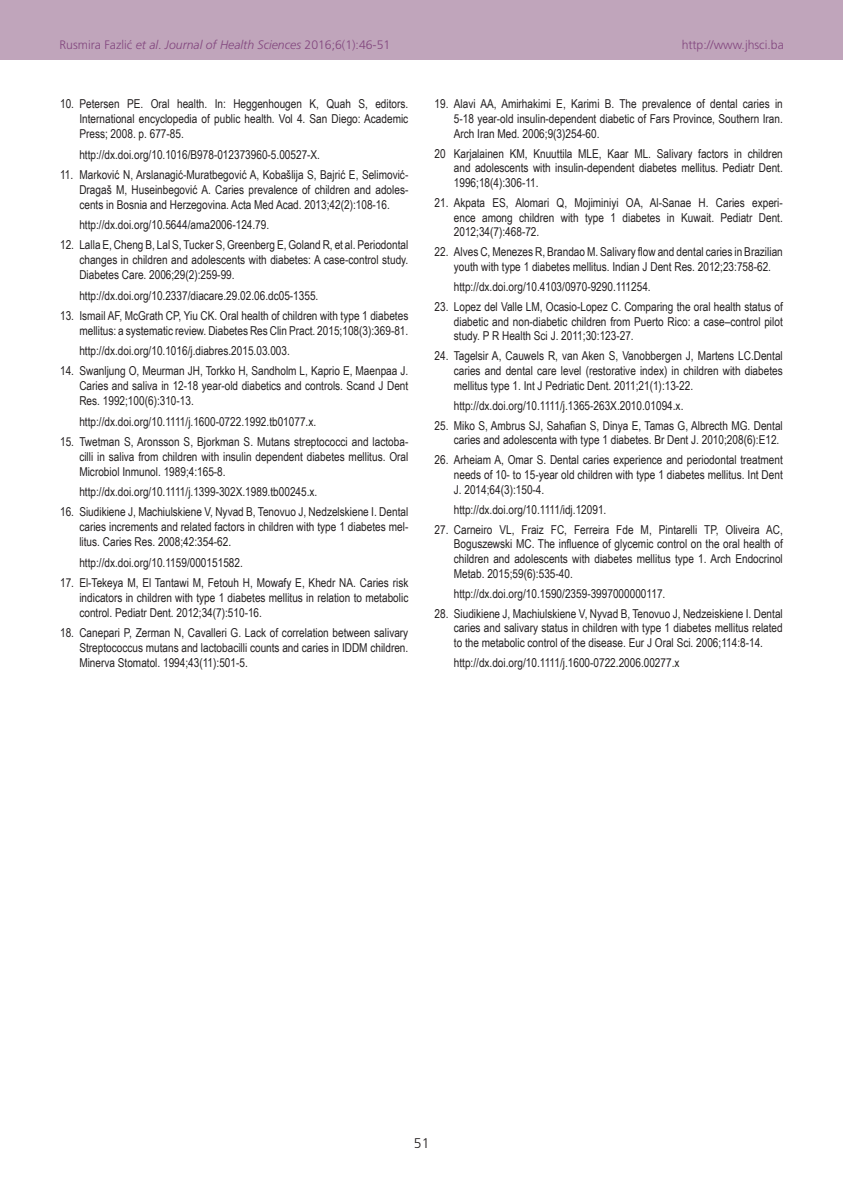
<style>
.page{position:relative;width:843px;height:1191px;background:#fff}
.page>*{position:absolute;margin:0;border:0;box-sizing:border-box;transform-origin:0 0}
.t1{font:300 14px "Frutiger CE";color:#231f20}
.REF{font:12.25px/14.7px "Arial Narrow";color:#231f20;text-align:justify}
.t2{font:300 12.25px "Frutiger CE";color:#82467e}
.s1{font-style:italic}
</style>
<div class="page">
<div style="left:0;top:0;width:843px;height:60px;background:#c0a5bb"></div>
<p class="t2" style="left:60px;top:37px;width:332px">Rusmira Fazlić <span class="s1">et al</span>. <span class="s1">Journal of Health Sciences</span> 2016;6(1):46-51</p>
<p class="t2" style="left:682px;top:37px;width:104px">http://www.jhsci.ba</p>
<p class="REF" style="left:79px;top:96px;width:330px;text-indent:-19px">10. Petersen PE. Oral health. In: Heggenhougen K, Quah S, editors.<br>International encyclopedia of public health. Vol 4. San Diego: Academic Press; 2008. p. 677-85.</p>
<p class="REF" style="left:79px;top:146px;width:242px">http://dx.doi.org/10.1016/B978-012373960-5.00527-X.</p>
<p class="REF" style="left:79px;top:166px;width:330px;text-indent:-19px">11. Marković N, Arslanagić-Muratbegović A, Kobašlija S, Bajrić E, Selimović-Dragaš M, Huseinbegović A. Caries prevalence of children and adoles&shy;cents in Bosnia and Herzegovina. Acta Med Acad. 2013;42(2):108-16.</p>
<p class="REF" style="left:79px;top:217px;width:191px">http://dx.doi.org/10.5644/ama2006-124.79.</p>
<p class="REF" style="left:79px;top:237px;width:330px;text-indent:-19px">12. Lalla E, Cheng B, Lal S, Tucker S, Greenberg E, Goland R, et al. Periodontal changes in children and adolescents with diabetes: A case-control study.<br>Diabetes Care. 2006;29(2):259-99.</p>
<p class="REF" style="left:79px;top:287px;width:241px">http://dx.doi.org/10.2337/diacare.29.02.06.dc05-1355.</p>
<p class="REF" style="left:60px;top:307px;width:350px;text-align:right">13. Ismail AF, McGrath CP, Yiu CK. Oral health of children with type 1 diabetes mellitus: a systematic review. Diabetes Res Clin Pract. 2015;108(3):369-81.</p>
<p class="REF" style="left:79px;top:343px;width:212px">http://dx.doi.org/10.1016/j.diabres.2015.03.003.</p>
<p class="REF" style="left:79px;top:363px;width:330px;text-indent:-19px">14. Swanljung O, Meurman JH, Torkko H, Sandholm L, Kaprio E, Maenpaa J.<br>Caries and saliva in 12-18 year-old diabetics and controls. Scand J Dent Res. 1992;100(6):310-13.</p>
<p class="REF" style="left:79px;top:413px;width:238px">http://dx.doi.org/10.1111/j.1600-0722.1992.tb01077.x.</p>
<p class="REF" style="left:79px;top:433px;width:330px;text-indent:-19px">15. Twetman S, Aronsson S, Bjorkman S. Mutans streptococci and lactoba&shy;cilli in saliva from children with insulin dependent diabetes mellitus. Oral Microbiol Inmunol. 1989;4:165-8.</p>
<p class="REF" style="left:79px;top:484px;width:239px">http://dx.doi.org/10.1111/j.1399-302X.1989.tb00245.x.</p>
<p class="REF" style="left:79px;top:504px;width:330px;text-indent:-19px">16. Siudikiene J, Machiulskiene V, Nyvad B, Tenovuo J, Nedzelskiene I. Dental caries increments and related factors in children with type 1 diabetes mel&shy;litus. Caries Res. 2008;42:354-62.</p>
<p class="REF" style="left:79px;top:554px;width:165px">http://dx.doi.org/10.1159/000151582.</p>
<p class="REF" style="left:79px;top:574px;width:330px;text-indent:-19px">17. El-Tekeya M, El Tantawi M, Fetouh H, Mowafy E, Khedr NA. Caries risk indicators in children with type 1 diabetes mellitus in relation to metabolic control. Pediatr Dent. 2012;34(7):510-16.</p>
<p class="REF" style="left:79px;top:625px;width:330px;text-indent:-19px">18. Canepari P, Zerman N, Cavalleri G. Lack of correlation between salivary Streptococcus mutans and lactobacilli counts and caries in IDDM children.<br>Minerva Stomatol. 1994;43(11):501-5.</p>
<p class="REF" style="left:454px;top:96px;width:330px;text-indent:-19px">19. Alavi AA, Amirhakimi E, Karimi B. The prevalence of dental caries in 5-18 year-old insulin-dependent diabetic of Fars Province, Southern Iran.<br>Arch Iran Med. 2006;9(3)254-60.</p>
<p class="REF" style="left:454px;top:145px;width:330px;text-indent:-19px">20 Karjalainen KM, Knuuttila MLE, Kaar ML. Salivary factors in children and adolescents with insulin-dependent diabetes mellitus. Pediatr Dent.<br>1996;18(4):306-11.</p>
<p class="REF" style="left:454px;top:195px;width:330px;text-indent:-19px">21. Akpata ES, Alomari Q, Mojiminiyi OA, Al-Sanae H. Caries experi&shy;ence among children with type 1 diabetes in Kuwait. Pediatr Dent.<br>2012;34(7):468-72.</p>
<p class="REF" style="left:454px;top:244px;width:330px;text-indent:-19px">22. Alves C, Menezes R, Brandao M. Salivary flow and dental caries in Brazilian youth with type 1 diabetes mellitus. Indian J Dent Res. 2012;23:758-62.</p>
<p class="REF" style="left:454px;top:279px;width:198px">http://dx.doi.org/10.4103/0970-9290.111254.</p>
<p class="REF" style="left:454px;top:299px;width:330px;text-indent:-19px">23. Lopez del Valle LM, Ocasio-Lopez C. Comparing the oral health status of diabetic and non-diabetic children from Puerto Rico: a case–control pilot study. P R Health Sci J. 2011;30:123-27.</p>
<p class="REF" style="left:454px;top:348px;width:330px;text-indent:-19px">24. Tagelsir A, Cauwels R, van Aken S, Vanobbergen J, Martens LC.Dental caries and dental care level (restorative index) in children with diabetes mellitus type 1. Int J Pedriatic Dent. 2011;21(1):13-22.</p>
<p class="REF" style="left:454px;top:397px;width:231px">http://dx.doi.org/10.1111/j.1365-263X.2010.01094.x.</p>
<p class="REF" style="left:435px;top:417px;width:350px;text-align:right">25. Miko S, Ambrus SJ, Sahafian S, Dinya E, Tamas G, Albrecth MG. Dental caries and adolescenta with type 1 diabetes. Br Dent J. 2010;208(6):E12.</p>
<p class="REF" style="left:454px;top:452px;width:330px;text-indent:-19px">26. Arheiam A, Omar S. Dental caries experience and periodontal treatment needs of 10- to 15-year old children with type 1 diabetes mellitus. Int Dent J. 2014;64(3):150-4.</p>
<p class="REF" style="left:454px;top:501px;width:154px">http://dx.doi.org/10.1111/idj.12091.</p>
<p class="REF" style="left:454px;top:521px;width:330px;text-indent:-19px">27. Carneiro VL, Fraiz FC, Ferreira Fde M, Pintarelli TP, Oliveira AC, Boguszewski MC. The influence of glycemic control on the oral health of children and adolescents with diabetes mellitus type 1. Arch Endocrinol Metab. 2015;59(6):535-40.</p>
<p class="REF" style="left:454px;top:585px;width:213px">http://dx.doi.org/10.1590/2359-3997000000117.</p>
<p class="REF" style="left:454px;top:605px;width:330px;text-indent:-19px">28. Siudikiene J, Machiulskiene V, Nyvad B, Tenovuo J, Nedzeiskiene I. Dental caries and salivary status in children with type 1 diabetes mellitus related to the metabolic control of the disease. Eur J Oral Sci. 2006;114:8-14.</p>
<p class="REF" style="left:454px;top:655px;width:227px">http://dx.doi.org/10.1111/j.1600-0722.2006.00277.x</p>
<p class="t1" style="left:414px;top:1134px;width:17px">51</p>
</div>
